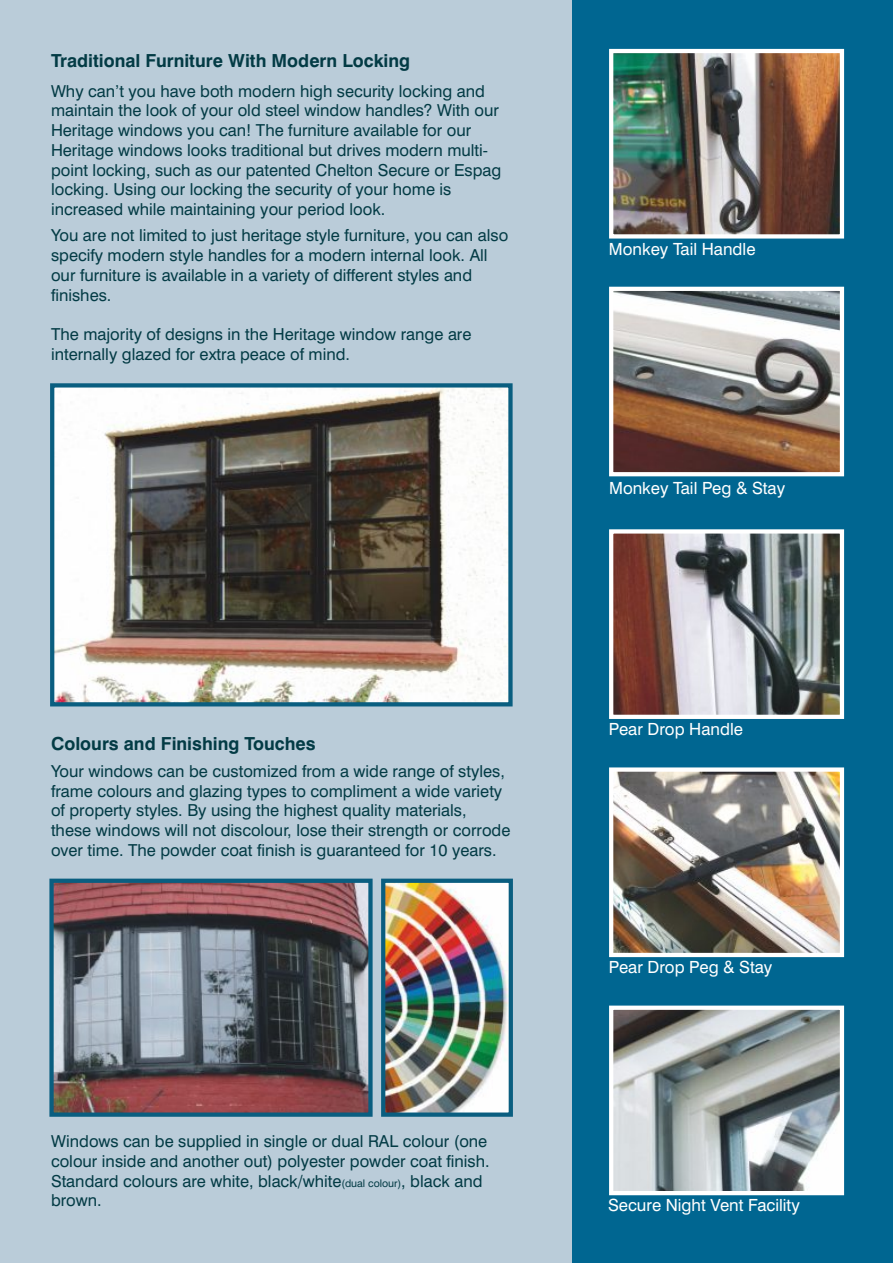
<style>
.page{position:relative;width:893px;height:1263px;background:#006691}
.page>*{position:absolute;margin:0;border:0;box-sizing:border-box;transform-origin:0 0}
.t1{font:700 18px "Swiss 721 BT";color:#033b45}
.t2{font:16.8px "Swiss 721 BT";color:#fff}
.t3{font:16.5px/19.8px "Swiss 721 BT";color:#033b45}
.s1{font-size:10.5px}
</style>
<div class="page">
<div style="left:0;top:0;width:571px;height:1263px;background:#baccd9"></div>
<img style="left:614px;top:54px;width:225px;height:180px">
<div style="left:609px;top:49px;width:235px;height:190px;border:4px solid #fff"></div>
<img style="left:614px;top:292px;width:225px;height:179px">
<div style="left:609px;top:287px;width:235px;height:189px;border:4px solid #fff"></div>
<img style="left:614px;top:534px;width:225px;height:180px">
<div style="left:609px;top:529px;width:235px;height:190px;border:4px solid #fff"></div>
<img style="left:55px;top:388px;width:453px;height:313px">
<div style="left:50px;top:383px;width:463px;height:323px;border:4px solid #0a5e80"></div>
<img style="left:614px;top:772px;width:225px;height:180px">
<div style="left:609px;top:767px;width:235px;height:190px;border:4px solid #fff"></div>
<img style="left:614px;top:1010px;width:225px;height:180px">
<div style="left:609px;top:1005px;width:235px;height:190px;border:4px solid #fff"></div>
<img style="left:54px;top:884px;width:314px;height:228px">
<div style="left:49px;top:879px;width:324px;height:238px;border:4px solid #0a5e80"></div>
<img style="left:386px;top:884px;width:122px;height:228px">
<div style="left:381px;top:879px;width:132px;height:238px;border:4px solid #0a5e80"></div>
<p class="t1" style="left:51px;top:53px;width:361px">Traditional Furniture With Modern Locking</p>
<p class="t3" style="left:51px;top:82px;width:452px">Why can’t you have both modern high security locking and maintain the look of your old steel window handles? With our Heritage windows you can! The furniture available for our Heritage windows looks traditional but drives modern multi&shy;point locking, such as our patented Chelton Secure or Espag locking. Using our locking the security of your home is increased while maintaining your period look.</p>
<p class="t3" style="left:51px;top:227px;width:459px">You are not limited to just heritage style furniture, you can also specify modern style handles for a modern internal look. All our furniture is available in a variety of different styles and finishes.</p>
<p class="t3" style="left:51px;top:326px;width:422px">The majority of designs in the Heritage window range are internally glazed for extra peace of mind.</p>
<p class="t1" style="left:51px;top:736px;width:266px">Colours and Finishing Touches</p>
<p class="t3" style="left:51px;top:763px;width:461px">Your windows can be customized from a wide range of styles, frame colours and glazing types to compliment a wide variety of property styles. By using the highest quality materials, these windows will not discolour, lose their strength or corrode over time. The powder coat finish is guaranteed for 10 years.</p>
<p class="t3" style="left:51px;top:1133px;width:440px">Windows can be supplied in single or dual RAL colour (one colour inside and another out) polyester powder coat finish.<br>Standard colours are white, black/white<span class="s1">(dual colour)</span>, black and brown.</p>
<p class="t2" style="left:609px;top:243px;width:148px">Monkey Tail Handle</p>
<p class="t2" style="left:609px;top:482px;width:178px">Monkey Tail Peg &amp; Stay</p>
<p class="t2" style="left:609px;top:722px;width:136px">Pear Drop Handle</p>
<p class="t2" style="left:609px;top:960px;width:165px">Pear Drop Peg &amp; Stay</p>
<p class="t2" style="left:608px;top:1198px;width:193px">Secure Night Vent Facility</p>
</div>
